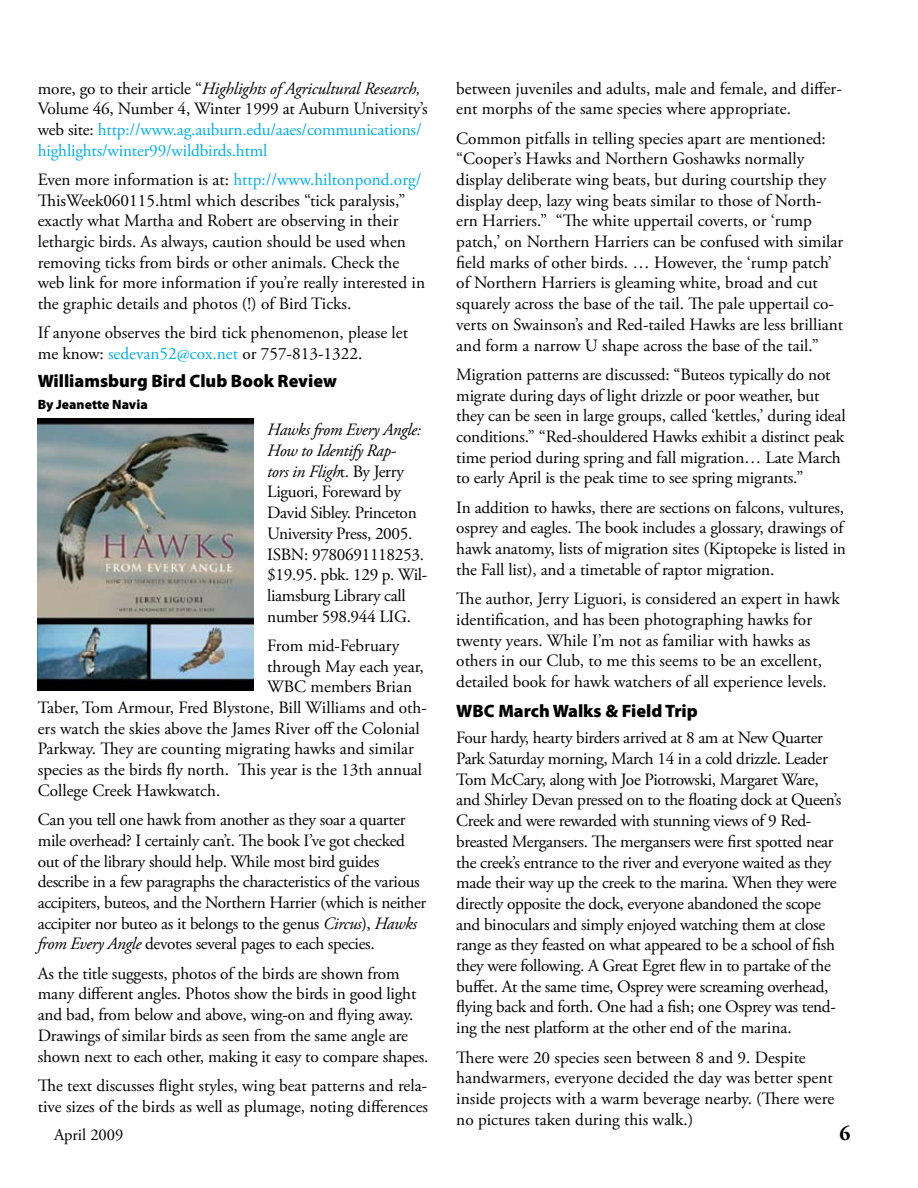
<style>
.page{position:relative;width:918px;height:1188px;background:#fff}
.page>*{position:absolute;margin:0;border:0;box-sizing:border-box;transform-origin:0 0}
.t1{font:700 21px "Adobe Garamond Pro";color:#000}
.t2{font:900 18px "Myriad Pro";color:#000}
.t3{font:17.25px/20.7px "Adobe Garamond Pro";letter-spacing:-.01em;color:#000}
.t4{font:17.25px/20.7px "Adobe Garamond Pro";letter-spacing:-.01em;color:#00aeef}
.t5{font:16.5px "Adobe Garamond Pro";color:#000}
.t6{font:900 13.5px "Myriad Pro";color:#000}
.s1{color:#000}
.s2{font-style:italic;color:#000}
.s3{color:#00aeef}
.s4{font-style:italic}
</style>
<div class="page">
<img style="left:38px;top:418px;width:216px;height:273px">
<p class="t4" style="left:38px;top:78px;width:392px"><span class="s1">more, go to their article “</span><span class="s2">Highlights of Agricultural Research, </span><span class="s1">Volume 46, Number 4, Winter 1999 at Auburn University’s web site:</span> http://www.ag.auburn.edu/aaes/communications/ highlights/winter99/wildbirds.html</p>
<p class="t3" style="left:38px;top:170px;width:389px">Even more information is at: <span class="s3">http://www.hiltonpond.org/ </span>ThisWeek060115.html which describes “tick paralysis,” exactly what Martha and Robert are observing in their lethargic birds. As always, caution should be used when removing ticks from birds or other animals. Check the web link for more information if you’re really interested in the graphic details and photos (!) of Bird Ticks.</p>
<p class="t3" style="left:38px;top:323px;width:372px">If anyone observes the bird tick phenomenon, please let me know: <span class="s3">sedevan52@cox.net</span> or 757-813-1322.</p>
<p class="t2" style="left:38px;top:369px;width:301px">Williamsburg Bird Club Book Review</p>
<p class="t6" style="left:38px;top:396px;width:111px">By Jeanette Navia</p>
<p class="t3" style="left:267px;top:420px;width:162px"><span class="s4">Hawks from Every Angle:<br>How to Identify Rap-<br>tors in Fligh</span>t. By Jerry<br>Liguori, Foreward by<br>David Sibley. Princeton<br>University Press, 2005.<br>ISBN: 9780691118253. $19.95. pbk. 129 p. Wil&shy;liamsburg Library call number 598.944 LIG.</p>
<p class="t3" style="left:267px;top:636px;width:134px">From mid-February</p>
<p class="t3" style="left:267px;top:656px;width:158px">through May each year,</p>
<p class="t3" style="left:267px;top:677px;width:146px">WBC members Brian</p>
<p class="t3" style="left:38px;top:698px;width:391px">Taber, Tom Armour, Fred Blystone, Bill Williams and oth-</p>
<p class="t3" style="left:38px;top:719px;width:383px">ers watch the skies above the James River off the Colonial</p>
<p class="t3" style="left:38px;top:739px;width:378px">Parkway. They are counting migrating hawks and similar</p>
<p class="t3" style="left:38px;top:760px;width:386px">species as the birds fly north. This year is the 13th annual</p>
<p class="t3" style="left:38px;top:781px;width:184px">College Creek Hawkwatch.</p>
<p class="t3" style="left:38px;top:810px;width:390px">Can you tell one hawk from another as they soar a quarter mile overhead? I certainly can’t. The book I’ve got checked out of the library should help. While most bird guides describe in a few paragraphs the characteristics of the various accipiters, buteos, and the Northern Harrier (which is neither accipiter nor buteo as it belongs to the genus <span class="s4">Circus</span>), <span class="s4">Hawks from Every Angle</span> devotes several pages to each species.</p>
<p class="t3" style="left:38px;top:964px;width:392px">As the title suggests, photos of the birds are shown from many different angles. Photos show the birds in good light and bad, from below and above, wing-on and flying away.<br>Drawings of similar birds as seen from the same angle are shown next to each other, making it easy to compare shapes.</p>
<p class="t3" style="left:38px;top:1076px;width:392px">The text discusses flight styles, wing beat patterns and rela&shy;tive sizes of the birds as well as plumage, noting differences</p>
<p class="t3" style="left:456px;top:78px;width:387px">between juveniles and adults, male and female, and differ&shy;ent morphs of the same species where appropriate.</p>
<p class="t3" style="left:456px;top:128px;width:388px">Common pitfalls in telling species apart are mentioned: “Cooper’s Hawks and Northern Goshawks normally display deliberate wing beats, but during courtship they display deep, lazy wing beats similar to those of North&shy;ern Harriers.” “The white uppertail coverts, or ‘rump patch,’ on Northern Harriers can be confused with similar field marks of other birds. … However, the ‘rump patch’ of Northern Harriers is gleaming white, broad and cut squarely across the base of the tail. The pale uppertail co&shy;verts on Swainson’s and Red-tailed Hawks are less brilliant and form a narrow U shape across the base of the tail.”</p>
<p class="t3" style="left:456px;top:365px;width:391px">Migration patterns are discussed: “Buteos typically do not migrate during days of light drizzle or poor weather, but they can be seen in large groups, called ‘kettles,’ during ideal conditions.” “Red-shouldered Hawks exhibit a distinct peak time period during spring and fall migration… Late March to early April is the peak time to see spring migrants.”</p>
<p class="t3" style="left:456px;top:498px;width:391px">In addition to hawks, there are sections on falcons, vultures, osprey and eagles. The book includes a glossary, drawings of hawk anatomy, lists of migration sites (Kiptopeke is listed in the Fall list), and a timetable of raptor migration.</p>
<p class="t3" style="left:456px;top:589px;width:385px">The author, Jerry Liguori, is considered an expert in hawk identification, and has been photographing hawks for twenty years. While I’m not as familiar with hawks as others in our Club, to me this seems to be an excellent, detailed book for hawk watchers of all experience levels.</p>
<p class="t2" style="left:456px;top:699px;width:243px">WBC March Walks &amp; Field Trip</p>
<p class="t3" style="left:456px;top:728px;width:387px">Four hardy, hearty birders arrived at 8 am at New Quarter Park Saturday morning, March 14 in a cold drizzle. Leader Tom McCary, along with Joe Piotrowski, Margaret Ware, and Shirley Devan pressed on to the floating dock at Queen’s Creek and were rewarded with stunning views of 9 Red&shy;breasted Mergansers. The mergansers were first spotted near the creek’s entrance to the river and everyone waited as they made their way up the creek to the marina. When they were directly opposite the dock, everyone abandoned the scope and binoculars and simply enjoyed watching them at close range as they feasted on what appeared to be a school of fish they were following. A Great Egret flew in to partake of the buffet. At the same time, Osprey were screaming overhead, flying back and forth. One had a fish; one Osprey was tend&shy;ing the nest platform at the other end of the marina.</p>
<p class="t3" style="left:456px;top:1047px;width:379px">There were 20 species seen between 8 and 9. Despite handwarmers, everyone decided the day was better spent inside projects with a warm beverage nearby. (There were no pictures taken during this walk.)</p>
<p class="t5" style="left:54px;top:1124px;width:71px">April 2009</p>
<p class="t1" style="left:840px;top:1121px;width:12px">6</p>
</div>
